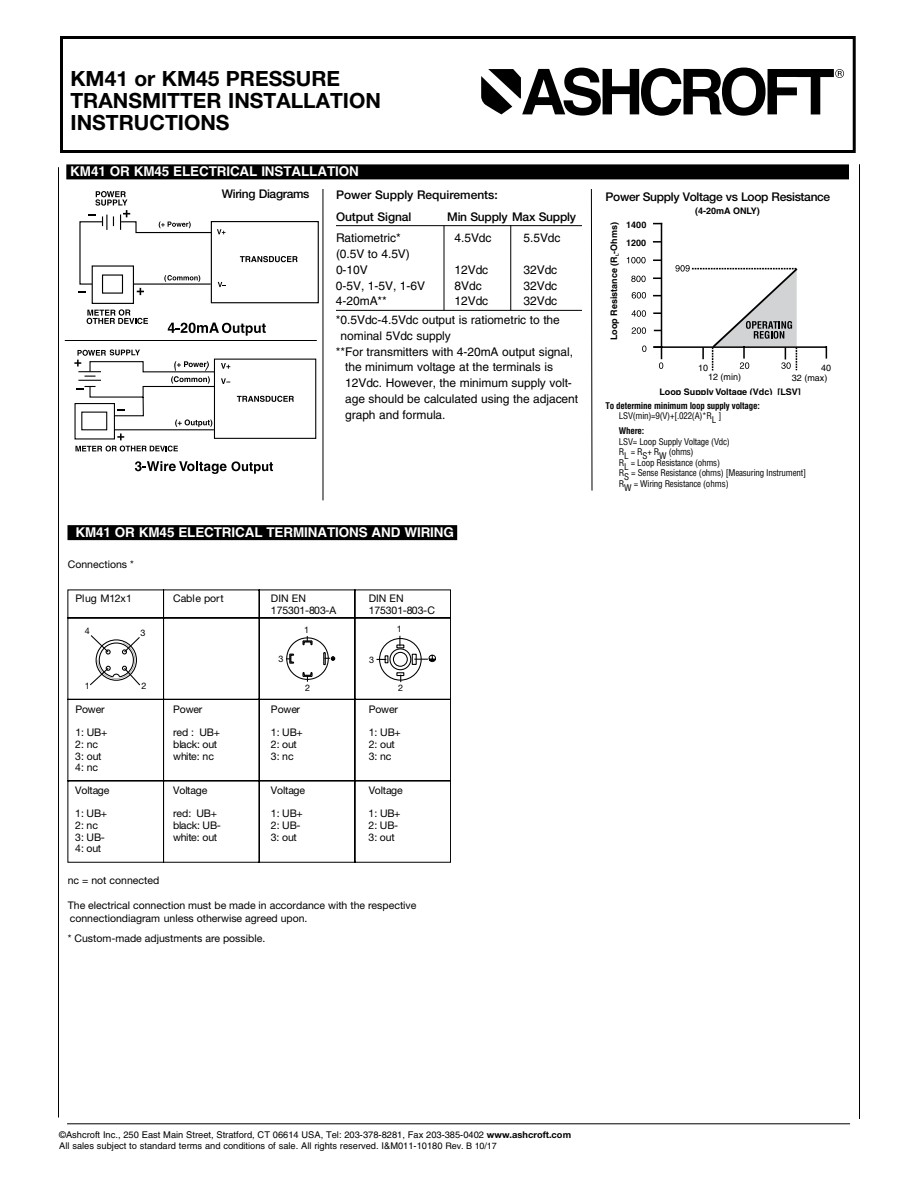
<style>
.page{position:relative;width:918px;height:1188px;background:#fff}
.page>*{position:absolute;margin:0;border:0;box-sizing:border-box;transform-origin:0 0}
.t1{font:700 21px/22.5px "Helvetica Neue";color:#000}
.t2{font:700 13.5px "Helvetica";letter-spacing:-.01em;color:#fff}
.t3{font:12px/15.8px "Helvetica";letter-spacing:-.005em;color:#000}
.t4{font:500 12px "Helvetica Neue";letter-spacing:-.02em;color:#000}
.t5{font:500 12px/21.8px "Helvetica Neue";color:#000}
.t6{font:10.5px/12.8px "Helvetica Neue";color:#000}
.t7{font:10.5px "Helvetica Neue";letter-spacing:-.025em;color:#000}
.t8{font:9.3px/10.5px "Helvetica";color:#000}
.t9{font:condensed 9px/10.5px "Helvetica";letter-spacing:-.025em;color:#000}
.t10{font:700 9px/9.9px "Helvetica";color:#000;text-align:center}
.t11{font:700 condensed 9px "Helvetica";letter-spacing:-.025em;color:#000}
.t12{font:9px "Helvetica";color:#000}
.t13{font:9px "Helvetica Neue";color:#000}
.s1{font-family:"Helvetica Neue";font-weight:700}
.s2{font-size:9px}
</style>
<div class="page">
<hr style="left:58px;top:167px;width:1px;height:951px;background:#000">
<hr style="left:323px;top:189px;width:1px;height:311px;background:#000">
<hr style="left:859px;top:164px;width:1px;height:955px;background:#000">
<div style="left:60px;top:36px;width:796px;height:117px;border:3px solid #000"></div>
<svg style="left:481px;top:68px;width:363px;height:48px"></svg>
<hr style="left:336px;top:225px;width:246px;height:1px;background:#000">
<hr style="left:336px;top:310px;width:246px;height:1px;background:#000">
<svg style="left:591px;top:189px;width:2px;height:302px"></svg>
<hr style="left:444px;top:226px;width:1px;height:84px;background:#000">
<hr style="left:510px;top:225px;width:1px;height:85px;background:#000">
<div style="left:211px;top:221px;width:108px;height:82px;border:1px solid #000"></div>
<svg style="left:78px;top:191px;width:220px;height:145px"></svg>
<svg style="left:75px;top:446px;width:103px;height:6px"></svg>
<svg style="left:74px;top:349px;width:242px;height:91px"></svg>
<svg style="left:135px;top:461px;width:138px;height:13px"></svg>
<svg style="left:642px;top:346px;width:4px;height:6px"></svg>
<svg style="left:632px;top:327px;width:14px;height:7px"></svg>
<svg style="left:632px;top:292px;width:14px;height:7px"></svg>
<svg style="left:631px;top:276px;width:15px;height:6px"></svg>
<hr style="left:661px;top:223px;width:1px;height:136px;background:#000">
<hr style="left:653px;top:346px;width:174px;height:2px;background:#000">
<svg style="left:627px;top:257px;width:19px;height:6px"></svg>
<svg style="left:632px;top:310px;width:14px;height:7px"></svg>
<svg style="left:659px;top:362px;width:4px;height:7px"></svg>
<svg style="left:653px;top:259px;width:8px;height:2px"></svg>
<svg style="left:653px;top:277px;width:8px;height:2px"></svg>
<svg style="left:653px;top:241px;width:8px;height:2px"></svg>
<svg style="left:653px;top:312px;width:8px;height:2px"></svg>
<svg style="left:675px;top:265px;width:124px;height:105px"></svg>
<div style="left:66px;top:164px;width:783px;height:15px;background:#000"></div>
<div style="left:68px;top:525px;width:389px;height:15px;background:#000"></div>
<hr style="left:67px;top:1123px;width:783px;height:1px;background:#000">
<svg style="left:68px;top:589px;width:383px;height:274px"></svg>
<svg style="left:89px;top:634px;width:347px;height:53px"></svg>
<hr style="left:65px;top:340px;width:252px;height:1px;background:#000">
<h1 class="t1" style="left:70px;top:66px;width:312px">KM41 or KM45 PRESSURE<br>TRANSMITTER INSTALLATION<br>INSTRUCTIONS</h1>
<p class="t2" style="left:70px;top:163px;width:290px">KM41 OR KM45 ELECTRICAL INSTALLATION</p>
<p class="t4" style="left:222px;top:187px;width:89px">Wiring Diagrams</p>
<p class="t5" style="left:336px;top:184px;width:163px">Power Supply Requirements:<br>Output Signal</p>
<p class="t4" style="left:447px;top:209px;width:130px">Min Supply Max Supply</p>
<p class="t3" style="left:336px;top:230px;width:66px">Ratiometric*</p>
<p class="t3" style="left:454px;top:230px;width:39px">4.5Vdc</p>
<p class="t3" style="left:524px;top:230px;width:39px">5.5Vdc</p>
<p class="t3" style="left:336px;top:246px;width:75px">(0.5V to 4.5V)<br>0-10V</p>
<p class="t3" style="left:454px;top:262px;width:35px">12Vdc</p>
<p class="t3" style="left:524px;top:262px;width:35px">32Vdc</p>
<p class="t3" style="left:336px;top:278px;width:91px">0-5V, 1-5V, 1-6V</p>
<p class="t3" style="left:454px;top:278px;width:29px">8Vdc</p>
<p class="t3" style="left:524px;top:278px;width:35px">32Vdc</p>
<p class="t3" style="left:336px;top:293px;width:52px">4-20mA**</p>
<p class="t3" style="left:454px;top:293px;width:35px">12Vdc</p>
<p class="t3" style="left:336px;top:292px;width:225px;line-height:18.8px;text-align:right">32Vdc<br>*0.5Vdc-4.5Vdc output is ratiometric to the</p>
<p class="t3" style="left:341px;top:328px;width:112px">nominal 5Vdc supply</p>
<p class="t3" style="left:336px;top:344px;width:239px">**For transmitters with 4-20mA output signal,</p>
<p class="t3" style="left:345px;top:359px;width:209px">the minimum voltage at the terminals is</p>
<p class="t3" style="left:345px;top:375px;width:228px">12Vdc. However, the minimum supply volt-</p>
<p class="t3" style="left:345px;top:391px;width:234px">age should be calculated using the adjacent</p>
<p class="t3" style="left:345px;top:407px;width:102px">graph and formula.</p>
<p class="t2" style="left:75px;top:524px;width:380px">KM41 OR KM45 ELECTRICAL TERMINATIONS AND WIRING</p>
<p class="t6" style="left:68px;top:558px;width:67px">Connections *</p>
<p class="t6" style="left:75px;top:592px;width:58px">Plug M12x1</p>
<p class="t6" style="left:173px;top:592px;width:52px">Cable port</p>
<p class="t6" style="left:271px;top:592px;width:36px">DIN EN</p>
<p class="t6" style="left:369px;top:592px;width:36px">DIN EN</p>
<p class="t6" style="left:271px;top:604px;width:67px">175301-803-A</p>
<p class="t6" style="left:369px;top:604px;width:68px">175301-803-C</p>
<p class="t13" style="left:85px;top:626px;width:7px">4</p>
<p class="t13" style="left:141px;top:627px;width:7px">3</p>
<p class="t13" style="left:85px;top:681px;width:7px">1</p>
<p class="t13" style="left:141px;top:680px;width:7px">2</p>
<p class="t13" style="left:279px;top:654px;width:7px">3</p>
<p class="t13" style="left:304px;top:624px;width:7px">1</p>
<p class="t13" style="left:397px;top:624px;width:7px">1</p>
<p class="t13" style="left:305px;top:682px;width:7px">2</p>
<p class="t13" style="left:369px;top:654px;width:7px">3</p>
<p class="t13" style="left:398px;top:683px;width:7px">2</p>
<p class="t6" style="left:75px;top:702px;width:31px">Power</p>
<p class="t6" style="left:173px;top:702px;width:31px">Power</p>
<p class="t6" style="left:271px;top:702px;width:31px">Power</p>
<p class="t6" style="left:369px;top:702px;width:31px">Power</p>
<p class="t6" style="left:75px;top:726px;width:33px">1: UB+</p>
<p class="t6" style="left:173px;top:726px;width:48px">red : UB+</p>
<p class="t6" style="left:271px;top:726px;width:33px">1: UB+</p>
<p class="t6" style="left:369px;top:726px;width:33px">1: UB+</p>
<p class="t6" style="left:75px;top:738px;width:24px">2: nc</p>
<p class="t7" style="left:173px;top:738px;width:46px">black: out</p>
<p class="t6" style="left:271px;top:738px;width:28px">2: out</p>
<p class="t6" style="left:369px;top:738px;width:28px">2: out</p>
<p class="t6" style="left:75px;top:749px;width:28px">3: out</p>
<p class="t6" style="left:173px;top:749px;width:43px">white: nc</p>
<p class="t6" style="left:271px;top:749px;width:24px">3: nc</p>
<p class="t6" style="left:369px;top:749px;width:24px">3: nc</p>
<p class="t6" style="left:75px;top:756px;width:36px;line-height:22.4px">4: nc<br>Voltage</p>
<p class="t6" style="left:173px;top:783px;width:36px">Voltage</p>
<p class="t6" style="left:271px;top:783px;width:36px">Voltage</p>
<p class="t6" style="left:369px;top:783px;width:36px">Voltage</p>
<p class="t6" style="left:75px;top:807px;width:33px">1: UB+</p>
<p class="t6" style="left:173px;top:807px;width:45px">red: UB+</p>
<p class="t6" style="left:271px;top:807px;width:33px">1: UB+</p>
<p class="t6" style="left:369px;top:807px;width:33px">1: UB+</p>
<p class="t6" style="left:75px;top:819px;width:24px">2: nc</p>
<p class="t6" style="left:173px;top:819px;width:49px">black: UB-</p>
<p class="t6" style="left:271px;top:819px;width:31px">2: UB-</p>
<p class="t6" style="left:369px;top:819px;width:31px">2: UB-</p>
<p class="t6" style="left:75px;top:830px;width:31px">3: UB-</p>
<p class="t7" style="left:173px;top:831px;width:46px">white: out</p>
<p class="t6" style="left:271px;top:830px;width:28px">3: out</p>
<p class="t6" style="left:369px;top:830px;width:28px">3: out</p>
<p class="t6" style="left:75px;top:842px;width:28px">4: out</p>
<p class="t6" style="left:68px;top:874px;width:93px">nc = not connected</p>
<p class="t6" style="left:68px;top:899px;width:350px">The electrical connection must be made in accordance with the respective connectiondiagram unless otherwise agreed upon.</p>
<p class="t6" style="left:68px;top:932px;width:199px">* Custom-made adjustments are possible.</p>
<p class="t4" style="left:606px;top:190px;width:226px">Power Supply Voltage vs Loop Resistance</p>
<p class="t10" style="left:637px;top:196px;width:183px">Power Supply Voltage vs. Loop Resistance (4-20mA ONLY)</p>
<p class="t10" style="left:609px;top:340px;width:120px;rotate:-90deg">Loop Resistance (R<sub>L</sub>-Ohms)</p>
<p class="t10" style="left:626px;top:216px;width:22px;line-height:17.9px;text-align:left">1400<br>1200</p>
<p class="t12" style="left:698px;top:362px;width:12px">10</p>
<p class="t12" style="left:821px;top:362px;width:12px">40</p>
<p class="t12" style="left:708px;top:372px;width:35px">12 (min)</p>
<p class="t12" style="left:792px;top:372px;width:37px">32 (max)</p>
<p class="t10" style="left:659px;top:387px;width:143px">Loop Supply Voltage (Vdc) [LSV]</p>
<p class="t11" style="left:605px;top:400px;width:156px">To determine minimum loop supply voltage:</p>
<p class="t9" style="left:619px;top:411px;width:95px">LSV(min)=9(V)+[.022(A)*R</p>
<p class="t9" style="left:712px;top:415px;width:6px">L</p>
<p class="t9" style="left:718px;top:411px;width:4px">]</p>
<p class="t11" style="left:619px;top:425px;width:27px">Where:</p>
<p class="t9" style="left:619px;top:436px;width:112px">LSV= Loop Supply Voltage (Vdc)<br>R</p>
<p class="t9" style="left:624px;top:451px;width:6px">L</p>
<p class="t9" style="left:631px;top:447px;width:14px">= R</p>
<p class="t9" style="left:647px;top:447px;width:14px">+ R</p>
<p class="t9" style="left:659px;top:451px;width:9px">W</p>
<p class="t9" style="left:669px;top:447px;width:26px">(ohms)</p>
<p class="t9" style="left:643px;top:451px;width:7px">S</p>
<p class="t9" style="left:619px;top:457px;width:7px">R</p>
<p class="t9" style="left:624px;top:461px;width:6px">L</p>
<p class="t9" style="left:631px;top:457px;width:91px">= Loop Resistance (ohms)</p>
<p class="t9" style="left:624px;top:472px;width:7px">S</p>
<p class="t9" style="left:631px;top:468px;width:176px">= Sense Resistance (ohms) [Measuring Instrument]</p>
<p class="t9" style="left:619px;top:468px;width:7px">R</p>
<p class="t9" style="left:619px;top:478px;width:7px">R</p>
<p class="t9" style="left:624px;top:482px;width:9px">W</p>
<p class="t9" style="left:634px;top:478px;width:97px">= Wiring Resistance (ohms)</p>
<p class="t8" style="left:59px;top:1129px;width:513px">©Ashcroft Inc., 250 East Main Street, Stratford, CT 06614 USA, Tel: 203-378-8281, Fax 203-385-0402 <span class="s1">www.ashcroft.com<br></span>All sales subject to standard terms and conditions of sale. All rights reserved. I&amp;M011-10180 <span class="s2">Rev. B 10/17</span></p>
</div>
